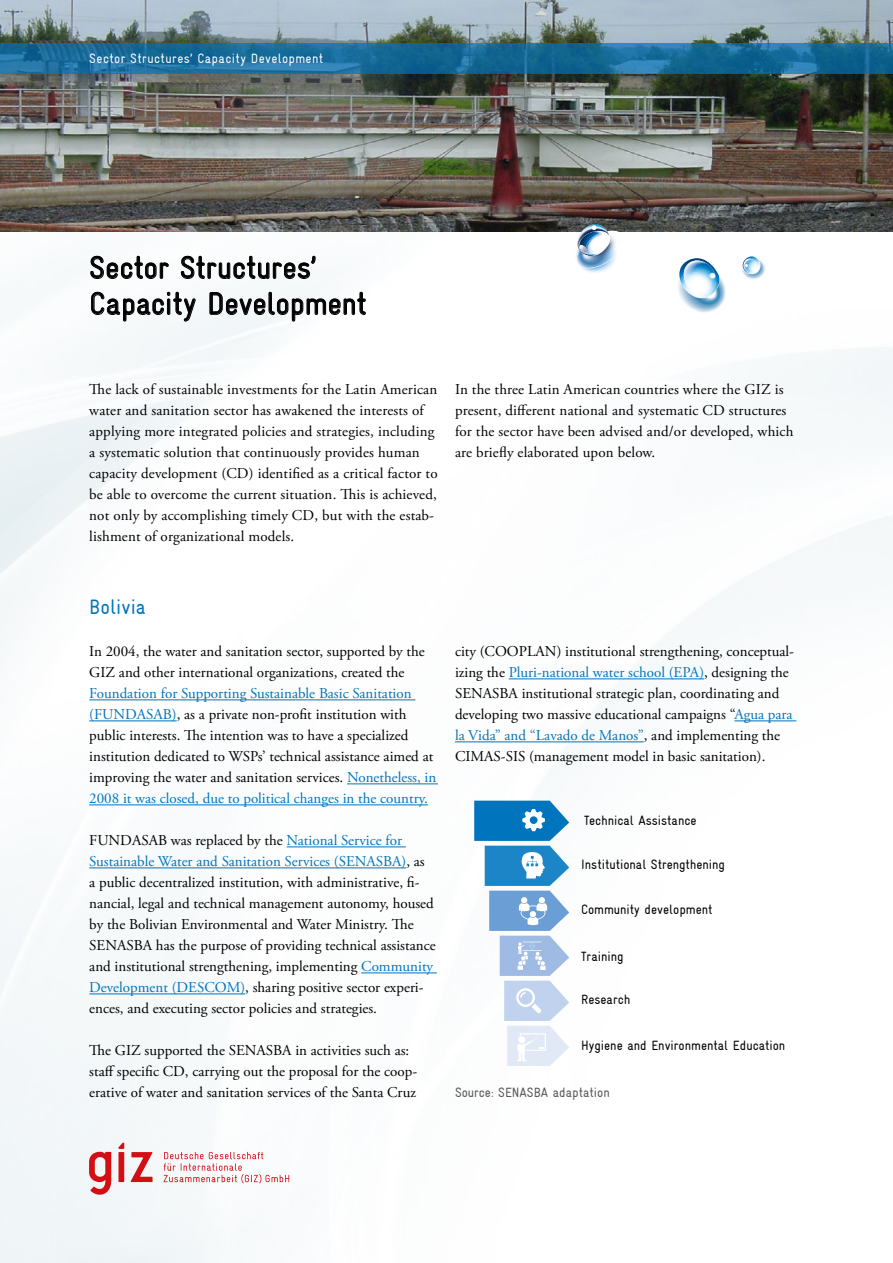
<style>
.page{position:relative;width:893px;height:1263px;background:#fff}
.page>*{position:absolute;margin:0;border:0;box-sizing:border-box;transform-origin:0 0}
.Headline_01{font:condensed 31.5px/36px "Gravur";color:#000}
.Fliesstext_Headline{font:condensed 21px "Gravur";color:#0074bc}
.Fliesstext_NEU{font:15px/21px "Adobe Garamond Pro";color:#000}
.t1{font:condensed 13.5px "Gravur";color:#000}
.t2{font:condensed 13.5px "Gravur";letter-spacing:.025em;color:#fff}
.BU_01{font:condensed 13.5px "Gravur";color:#575756}
.s1{color:#0074bc}
</style>
<div class="page">
<img style="left:0;top:231px;width:893px;height:1032px">
<img style="left:0;top:0;width:893px;height:231px">
<svg style="left:89px;top:1152px;width:22px;height:43px"></svg>
<svg style="left:131px;top:1152px;width:22px;height:30px"></svg>
<svg style="left:118px;top:1143px;width:6px;height:39px"></svg>
<svg style="left:164px;top:1152px;width:125px;height:31px"></svg>
<svg style="left:91px;top:256px;width:78px;height:23px"></svg>
<svg style="left:181px;top:256px;width:134px;height:23px"></svg>
<svg style="left:91px;top:292px;width:104px;height:29px"></svg>
<svg style="left:210px;top:292px;width:156px;height:29px"></svg>
<hr style="left:89px;top:699px;width:326px;height:1px;background:#0074bc">
<hr style="left:89px;top:720px;width:88px;height:1px;background:#0074bc">
<hr style="left:347px;top:783px;width:91px;height:1px;background:#0074bc">
<hr style="left:89px;top:804px;width:339px;height:1px;background:#0074bc">
<hr style="left:287px;top:846px;width:119px;height:1px;background:#0074bc">
<hr style="left:89px;top:867px;width:317px;height:1px;background:#0074bc">
<hr style="left:361px;top:972px;width:76px;height:1px;background:#0074bc">
<hr style="left:89px;top:993px;width:156px;height:1px;background:#0074bc">
<hr style="left:509px;top:678px;width:195px;height:1px;background:#0074bc">
<hr style="left:734px;top:720px;width:62px;height:1px;background:#0074bc">
<hr style="left:455px;top:741px;width:189px;height:1px;background:#0074bc">
<img style="left:671px;top:268px;width:58px;height:46px">
<svg style="left:677px;top:258px;width:45px;height:40px"></svg>
<img style="left:686px;top:294px;width:26px;height:2px">
<img style="left:685px;top:272px;width:28px;height:22px">
<img style="left:573px;top:246px;width:50px;height:30px">
<img style="left:576px;top:254px;width:45px;height:14px">
<img style="left:576px;top:224px;width:33px;height:32px">
<img style="left:577px;top:231px;width:2px;height:23px">
<svg style="left:579px;top:225px;width:46px;height:29px"></svg>
<img style="left:587px;top:235px;width:24px;height:18px">
<img style="left:741px;top:257px;width:25px;height:23px">
<img style="left:742px;top:256px;width:19px;height:18px">
<img style="left:743px;top:259px;width:14px;height:13px">
<svg style="left:474px;top:801px;width:95px;height:265px"></svg>
<svg style="left:0;top:43px;width:893px;height:30px;background:#176b99"></svg>
<p class="t2" style="left:89px;top:51px;width:235px">Sector Structures’ Capacity Development</p>
<p class="Headline_01" style="left:89px;top:249px;width:279px">Sector Structures’<br>Capacity Development</p>
<p class="Fliesstext_NEU" style="left:89px;top:379px;width:350px">The lack of sustainable investments for the Latin American water and sanitation sector has awakened the interests of applying more integrated policies and strategies, including a systematic solution that continuously provides human capacity development (CD) identified as a critical factor to be able to overcome the current situation. This is achieved, not only by accomplishing timely CD, but with the estab&shy;lishment of organizational models.</p>
<p class="Fliesstext_NEU" style="left:455px;top:379px;width:340px">In the three Latin American countries where the GIZ is present, different national and systematic CD structures for the sector have been advised and/or developed, which are briefly elaborated upon below.</p>
<p class="Fliesstext_Headline" style="left:89px;top:595px;width:58px">Bolivia</p>
<p class="Fliesstext_NEU" style="left:89px;top:642px;width:348px">In 2004, the water and sanitation sector, supported by the GIZ and other international organizations, created the <span class="s1">Foundation for Supporting Sustainable Basic Sanitation (FUNDASAB)</span>, as a private non-profit institution with public interests. The intention was to have a specialized institution dedicated to WSPs’ technical assistance aimed at improving the water and sanitation services. <span class="s1">Nonetheless, in 2008 it was closed, due to political changes in the country.</span></p>
<p class="Fliesstext_NEU" style="left:89px;top:831px;width:348px">FUNDASAB was replaced by the <span class="s1">National Service for Sustainable Water and Sanitation Services (SENASBA)</span>, as<br>a public decentralized institution, with administrative, fi&shy;nancial, legal and technical management autonomy, housed by the Bolivian Environmental and Water Ministry. The SENASBA has the purpose of providing technical assistance and institutional strengthening, implementing <span class="s1">Community Development (DESCOM)</span>, sharing positive sector experi&shy;ences, and executing sector policies and strategies.</p>
<p class="Fliesstext_NEU" style="left:89px;top:1041px;width:329px">The GIZ supported the SENASBA in activities such as: staff specific CD, carrying out the proposal for the coop&shy;erative of water and sanitation services of the Santa Cruz</p>
<p class="Fliesstext_NEU" style="left:455px;top:642px;width:341px">city (COOPLAN) institutional strengthening, conceptual&shy;izing the <span class="s1">Pluri-national water school (EPA)</span>, designing the SENASBA institutional strategic plan, coordinating and developing two massive educational campaigns “<span class="s1">Agua para la Vida” and “Lavado de Manos”</span>, and implementing the CIMAS-SIS (management model in basic sanitation).</p>
<p class="t1" style="left:584px;top:812px;width:114px">Technical Assistance</p>
<p class="t1" style="left:581px;top:857px;width:145px">Institutional Strengthening</p>
<p class="t1" style="left:581px;top:902px;width:133px">Community development</p>
<p class="t1" style="left:581px;top:948px;width:44px">Training</p>
<p class="t1" style="left:581px;top:992px;width:51px">Research</p>
<p class="t1" style="left:581px;top:1038px;width:206px">Hygiene and Environmental Education</p>
<p class="BU_01" style="left:455px;top:1085px;width:156px">Source: SENASBA adaptation</p>
</div>
